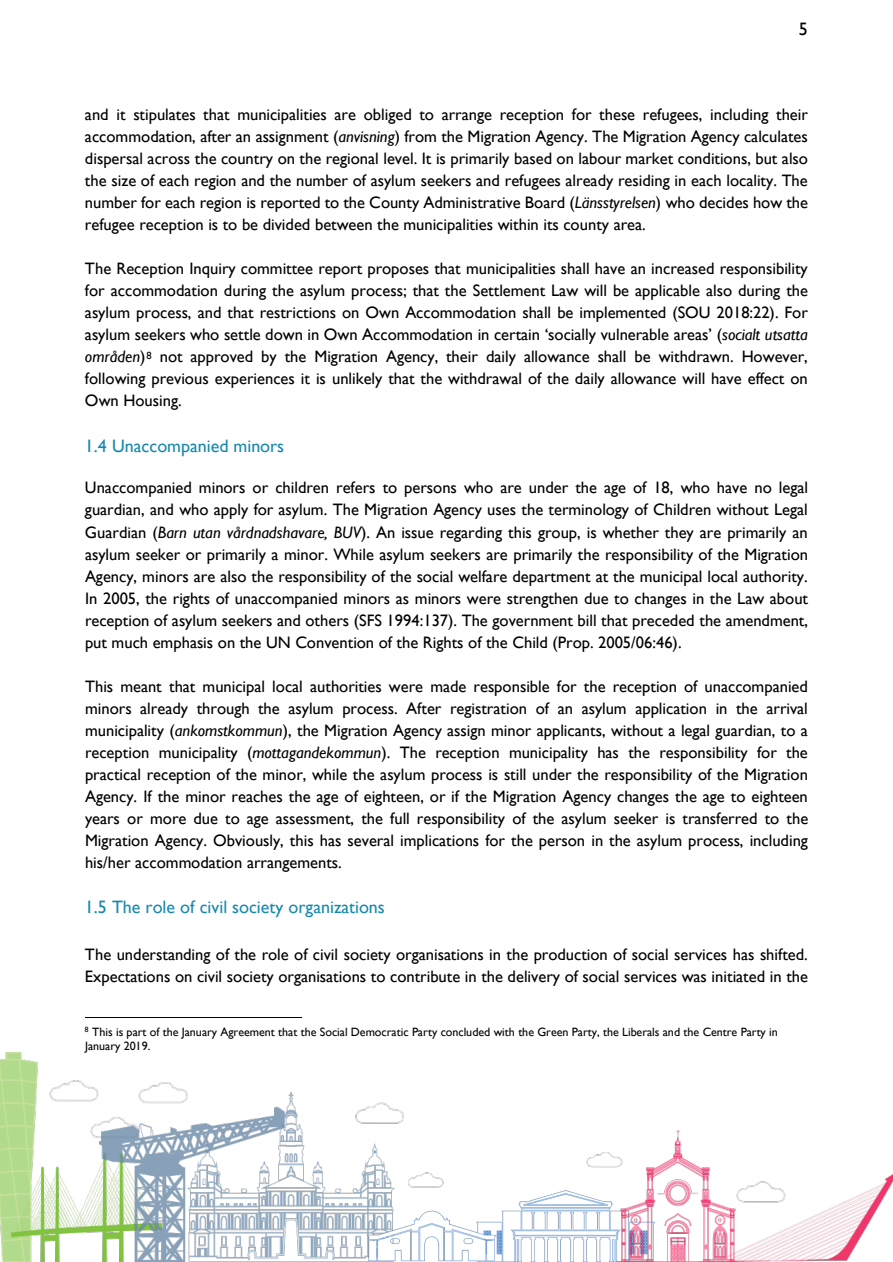
<style>
.page{position:relative;width:893px;height:1262px;background:#fff}
.page>*{position:absolute;margin:0;border:0;box-sizing:border-box;transform-origin:0 0}
.t1{font:18px "Gill Sans";color:#1889ad}
.t2{font:18px "Gill Sans";color:#000}
.t3{font:16.5px/22px "Gill Sans";color:#000;text-align:justify}
.t4{font:12px/14.1px "Gill Sans";color:#000}
.s1{font-style:italic}
</style>
<div class="page">
<img style="left:0;top:1052px;width:100px;height:209px">
<img style="left:100px;top:1082px;width:303px;height:179px">
<img style="left:367px;top:1151px;width:250px;height:110px">
<img style="left:617px;top:1130px;width:275px;height:131px">
<hr style="left:85px;top:1017px;width:216px;height:1px;background:#000">
<p class="t2" style="left:798px;top:19px;width:10px">5</p>
<p class="t3" style="left:85px;top:104px;width:724px">and it stipulates that municipalities are obliged to arrange reception for these refugees, including their accommodation, after an assignment (<span class="s1">anvisning</span>) from the Migration Agency. The Migration Agency calculates dispersal across the country on the regional level. It is primarily based on labour market conditions, but also the size of each region and the number of asylum seekers and refugees already residing in each locality. The number for each region is reported to the County Administrative Board (<span class="s1">Länsstyrelsen</span>) who decides how the refugee reception is to be divided between the municipalities within its county area.</p>
<p class="t3" style="left:85px;top:258px;width:724px">The Reception Inquiry committee report proposes that municipalities shall have an increased responsibility for accommodation during the asylum process; that the Settlement Law will be applicable also during the asylum process, and that restrictions on Own Accommodation shall be implemented (SOU 2018:22). For asylum seekers who settle down in Own Accommodation in certain ‘socially vulnerable areas’ (<span class="s1">socialt utsatta områden</span>)<sup>8</sup> not approved by the Migration Agency, their daily allowance shall be withdrawn. However, following previous experiences it is unlikely that the withdrawal of the daily allowance will have effect on Own Housing.</p>
<p class="t1" style="left:85px;top:435px;width:201px">1.4 Unaccompanied minors</p>
<p class="t3" style="left:85px;top:477px;width:724px">Unaccompanied minors or children refers to persons who are under the age of 18, who have no legal guardian, and who apply for asylum. The Migration Agency uses the terminology of Children without Legal Guardian (<span class="s1">Barn utan vårdnadshavare, BUV</span>). An issue regarding this group, is whether they are primarily an asylum seeker or primarily a minor. While asylum seekers are primarily the responsibility of the Migration Agency, minors are also the responsibility of the social welfare department at the municipal local authority.<br>In 2005, the rights of unaccompanied minors as minors were strengthen due to changes in the Law about reception of asylum seekers and others (SFS 1994:137). The government bill that preceded the amendment, put much emphasis on the UN Convention of the Rights of the Child (Prop. 2005/06:46).</p>
<p class="t3" style="left:85px;top:675px;width:724px">This meant that municipal local authorities were made responsible for the reception of unaccompanied minors already through the asylum process. After registration of an asylum application in the arrival municipality (<span class="s1">ankomstkommun</span>), the Migration Agency assign minor applicants, without a legal guardian, to a reception municipality (<span class="s1">mottagandekommun</span>). The reception municipality has the responsibility for the practical reception of the minor, while the asylum process is still under the responsibility of the Migration Agency. If the minor reaches the age of eighteen, or if the Migration Agency changes the age to eighteen years or more due to age assessment, the full responsibility of the asylum seeker is transferred to the Migration Agency. Obviously, this has several implications for the person in the asylum process, including his/her accommodation arrangements.</p>
<p class="t1" style="left:85px;top:896px;width:301px">1.5 The role of civil society organizations</p>
<p class="t3" style="left:85px;top:943px;width:724px">The understanding of the role of civil society organisations in the production of social services has shifted.<br>Expectations on civil society organisations to contribute in the delivery of social services was initiated in the</p>
<p class="t4" style="left:85px;top:1025px;width:694px"><sup>8</sup> This is part of the January Agreement that the Social Democratic Party concluded with the Green Party, the Liberals and the Centre Party in<br>January 2019.</p>
</div>
